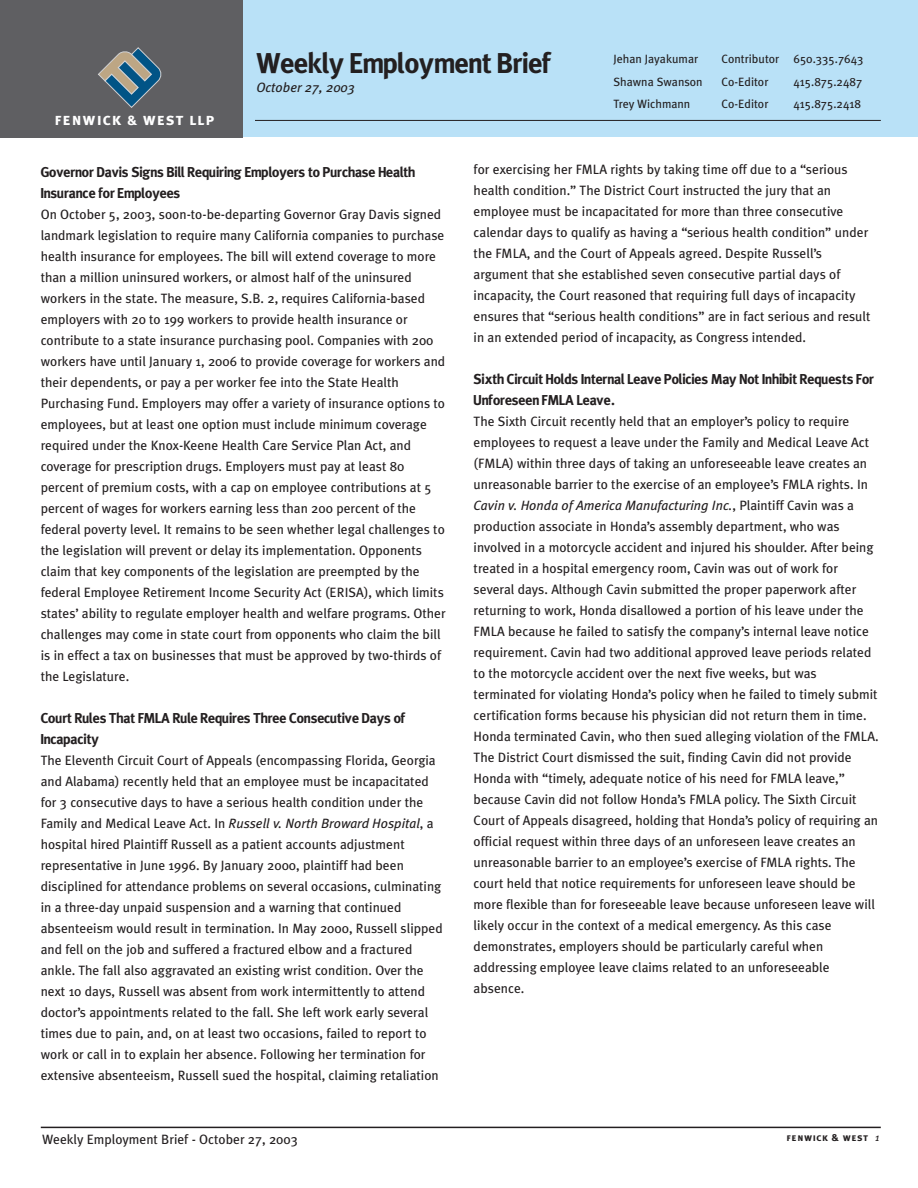
<style>
.page{position:relative;width:918px;height:1188px;background:#fff}
.page>*{position:absolute;margin:0;border:0;box-sizing:border-box;transform-origin:0 0}
.t1{font:700 27px "Meta Plus";color:#231f20}
.t2{font:16.95px "Meta Plus Bold Caps";letter-spacing:.05em;color:#fff}
.t3{font:13.5px/21px "Meta Plus";color:#231f20}
.t4{font:700 13.5px/21px "Meta Plus";color:#231f20}
.t5{font:italic 13.5px "Meta Plus";color:#231f20}
.t6{font:12px "Meta Plus";color:#231f20}
.t7{font:10.5px "Meta Plus Bold Caps";letter-spacing:.055em;color:#231f20}
.s1{font-size:14.25px}
.s2{font-style:italic}
.s3{font-family:"Meta Plus";font-style:italic}
</style>
<div class="page">
<div style="left:242px;top:0;width:676px;height:137px;background:#b9e1f7"></div>
<hr style="left:41px;top:1127px;width:840px;height:1px;background:#231f20">
<div style="left:0;top:0;width:243px;height:138px;background:#5f5f62"></div>
<svg style="left:98px;top:47px;width:64px;height:61px"></svg>
<hr style="left:255px;top:120px;width:626px;height:1px;background:#231f20">
<p class="t2" style="left:54px;top:109px;width:161px">fenwick <span class="s1">&amp;</span> west llp</p>
<h1 class="t1" style="left:256px;top:46px;width:296px">Weekly Employment Brief</h1>
<p class="t5" style="left:256px;top:80px;width:100px">October 27, 2003</p>
<p class="t6" style="left:614px;top:52px;width:86px">Jehan Jayakumar</p>
<p class="t6" style="left:722px;top:52px;width:144px">Contributor 650.335.7643</p>
<p class="t6" style="left:614px;top:75px;width:91px">Shawna Swanson</p>
<p class="t6" style="left:722px;top:75px;width:48px">Co-Editor</p>
<p class="t6" style="left:794px;top:75px;width:70px">415.875.2487</p>
<p class="t6" style="left:614px;top:97px;width:78px">Trey Wichmann</p>
<p class="t6" style="left:722px;top:97px;width:48px">Co-Editor</p>
<p class="t6" style="left:794px;top:97px;width:69px">415.875.2418</p>
<p class="t4" style="left:41px;top:161px;width:376px">Governor Davis Signs Bill Requiring Employers to Purchase Health<br>Insurance for Employees</p>
<p class="t3" style="left:41px;top:203px;width:407px">On October 5, 2003, soon-to-be-departing Governor Gray Davis signed landmark legislation to require many California companies to purchase health insurance for employees. The bill will extend coverage to more than a million uninsured workers, or almost half of the uninsured workers in the state. The measure, S.B. 2, requires California-based employers with 20 to 199 workers to provide health insurance or contribute to a state insurance purchasing pool. Companies with 200 workers have until January 1, 2006 to provide coverage for workers and their dependents, or pay a per worker fee into the State Health Purchasing Fund. Employers may offer a variety of insurance options to employees, but at least one option must include minimum coverage required under the Knox-Keene Health Care Service Plan Act, and coverage for prescription drugs. Employers must pay at least 80 percent of premium costs, with a cap on employee contributions at 5 percent of wages for workers earning less than 200 percent of the federal poverty level. It remains to be seen whether legal challenges to the legislation will prevent or delay its implementation. Opponents claim that key components of the legislation are preempted by the federal Employee Retirement Income Security Act (ERISA), which limits states’ ability to regulate employer health and welfare programs. Other challenges may come in state court from opponents who claim the bill is in effect a tax on businesses that must be approved by two-thirds of the Legislature.</p>
<p class="t4" style="left:41px;top:707px;width:366px">Court Rules That FMLA Rule Requires Three Consecutive Days of<br>Incapacity</p>
<p class="t3" style="left:41px;top:749px;width:404px">The Eleventh Circuit Court of Appeals (encompassing Florida, Georgia and Alabama) recently held that an employee must be incapacitated for 3 consecutive days to have a serious health condition under the Family and Medical Leave Act. In <span class="s2">Russell v. North Broward Hospital</span>, a hospital hired Plaintiff Russell as a patient accounts adjustment representative in June 1996. By January 2000, plaintiff had been disciplined for attendance problems on several occasions, culminating in a three-day unpaid suspension and a warning that continued absenteeism would result in termination. In May 2000, Russell slipped and fell on the job and suffered a fractured elbow and a fractured ankle. The fall also aggravated an existing wrist condition. Over the next 10 days, Russell was absent from work intermittently to attend doctor’s appointments related to the fall. She left work early several times due to pain, and, on at least two occasions, failed to report to work or call in to explain her absence. Following her termination for extensive absenteeism, Russell sued the hospital, claiming retaliation</p>
<p class="t3" style="left:474px;top:159px;width:398px">for exercising her FMLA rights by taking time off due to a “serious health condition.” The District Court instructed the jury that an employee must be incapacitated for more than three consecutive calendar days to qualify as having a “serious health condition” under the FMLA, and the Court of Appeals agreed. Despite Russell’s argument that she established seven consecutive partial days of incapacity, the Court reasoned that requiring full days of incapacity ensures that “serious health conditions” are in fact serious and result in an extended period of incapacity, as Congress intended.</p>
<p class="t4" style="left:474px;top:369px;width:402px">Sixth Circuit Holds Internal Leave Policies May Not Inhibit Requests For<br>Unforeseen FMLA Leave.</p>
<p class="t3" style="left:474px;top:411px;width:407px">The Sixth Circuit recently held that an employer’s policy to require employees to request a leave under the Family and Medical Leave Act (FMLA) within three days of taking an unforeseeable leave creates an unreasonable barrier to the exercise of an employee’s FMLA rights. In <span class="s2">Cavin v. Honda of America Manufacturing Inc.</span>, Plaintiff Cavin was a production associate in Honda’s assembly department, who was involved in a motorcycle accident and injured his shoulder. After being treated in a hospital emergency room, Cavin was out of work for several days. Although Cavin submitted the proper paperwork after returning to work, Honda disallowed a portion of his leave under the FMLA because he failed to satisfy the company’s internal leave notice requirement. Cavin had two additional approved leave periods related to the motorcycle accident over the next five weeks, but was terminated for violating Honda’s policy when he failed to timely submit certification forms because his physician did not return them in time.<br>Honda terminated Cavin, who then sued alleging violation of the FMLA.<br>The District Court dismissed the suit, finding Cavin did not provide Honda with “timely, adequate notice of his need for FMLA leave,” because Cavin did not follow Honda’s FMLA policy. The Sixth Circuit Court of Appeals disagreed, holding that Honda’s policy of requiring an official request within three days of an unforeseen leave creates an unreasonable barrier to an employee’s exercise of FMLA rights. The court held that notice requirements for unforeseen leave should be more flexible than for foreseeable leave because unforeseen leave will likely occur in the context of a medical emergency. As this case demonstrates, employers should be particularly careful when addressing employee leave claims related to an unforeseeable absence.</p>
<p class="t3" style="left:42px;top:1128px;width:257px">Weekly Employment Brief - October 27, 2003</p>
<p class="t7" style="left:787px;top:1131px;width:94px">fenwick &amp; west <span class="s3">1</span></p>
</div>
